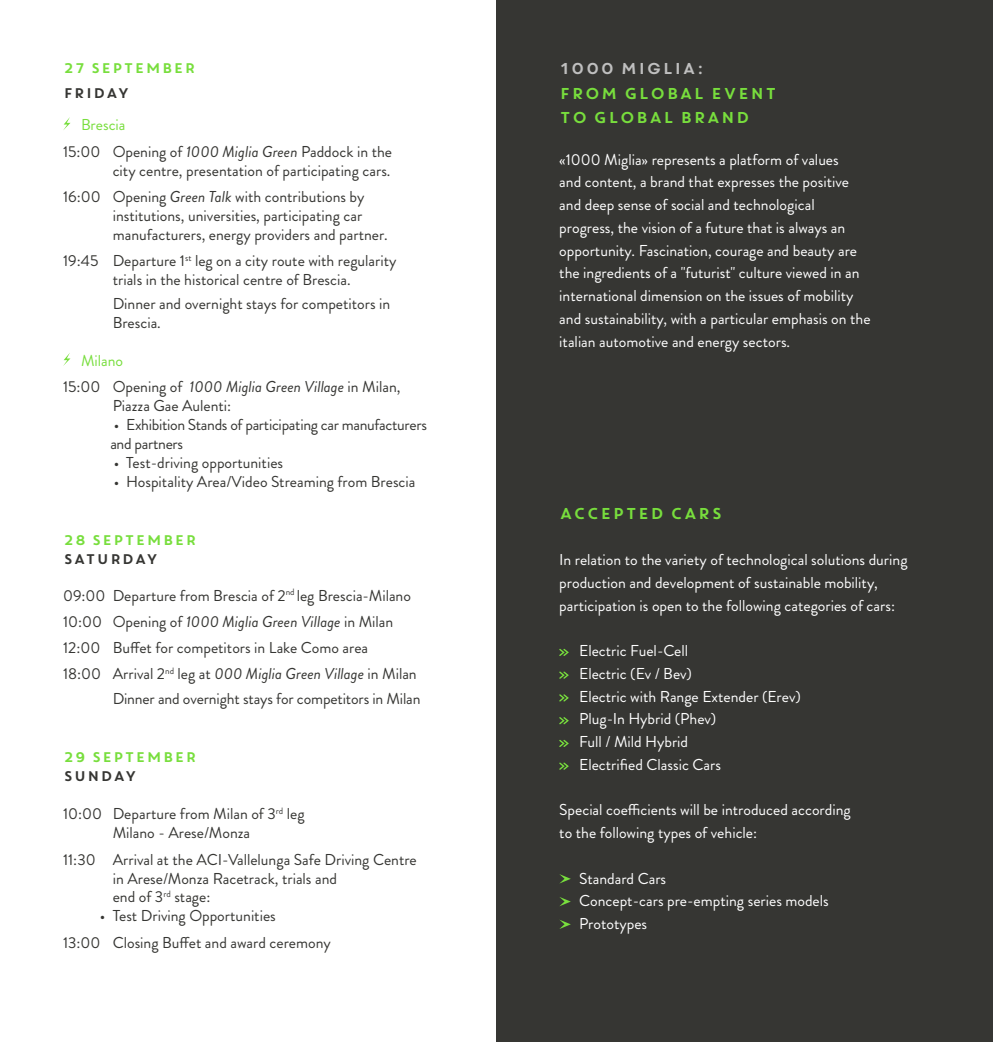
<style>
.page{position:relative;width:993px;height:1042px;background:#fff}
.page>*{position:absolute;margin:0;border:0;box-sizing:border-box;transform-origin:0 0}
.t1{font:15.75px/18.9px "Brandon Grotesque";color:#363633}
.t2{font:15.75px/22.8px "Brandon Grotesque";color:#fff}
.t3{font:15.75px/18.9px "Brandon Grotesque";letter-spacing:-.02em;color:#363633}
.t4{font:italic 15.75px "Brandon Grotesque";color:#363633}
.t5{font:15.75px/24.5px "Core Circus";color:#78de3d}
.t6{font:15.75px "Brandon Grotesque";color:#78de3d}
.t7{font:15.75px "Core Circus";color:#bfbfbf}
.t8{font:14px "Core Circus";color:#78de3d}
.t9{font:14px "Core Circus";color:#363633}
.s1{font-style:italic}
.s2{font-style:normal}
</style>
<div class="page">
<div style="left:496px;top:0;width:496px;height:1042px;background:#363633"></div>
<svg style="left:63px;top:117px;width:7px;height:13px"></svg>
<svg style="left:63px;top:353px;width:7px;height:13px"></svg>
<svg style="left:559px;top:649px;width:9px;height:7px"></svg>
<svg style="left:559px;top:671px;width:9px;height:8px"></svg>
<svg style="left:559px;top:694px;width:9px;height:7px"></svg>
<svg style="left:559px;top:717px;width:9px;height:7px"></svg>
<svg style="left:559px;top:740px;width:9px;height:7px"></svg>
<svg style="left:559px;top:762px;width:9px;height:8px"></svg>
<svg style="left:559px;top:874px;width:11px;height:9px"></svg>
<svg style="left:559px;top:897px;width:11px;height:9px"></svg>
<svg style="left:559px;top:919px;width:11px;height:10px"></svg>
<p class="t8" style="left:63px;top:59px;width:134px">27 SEPTEMBER</p>
<p class="t9" style="left:63px;top:83px;width:68px">FRIDAY</p>
<p class="t6" style="left:81px;top:114px;width:46px">Brescia</p>
<p class="t1" style="left:63px;top:142px;width:330px;text-align:right">15:00 Opening of <span class="s1">1000 Miglia Green</span> Paddock in the city centre, presentation of participating cars.</p>
<p class="t1" style="left:113px;top:187px;width:276px;text-indent:-50px">16:00 Opening <span class="s1">Green Talk</span> with contributions by institutions, universities, participating car manufacturers, energy providers and partner.</p>
<p class="t1" style="left:63px;top:251px;width:335px;text-align:center">19:45 Departure 1<sup>st</sup> leg on a city route with regularity trials in the historical centre of Brescia.</p>
<p class="t1" style="left:113px;top:295px;width:279px">Dinner and overnight stays for competitors in<br>Brescia.</p>
<p class="t6" style="left:81px;top:350px;width:44px">Milano</p>
<p class="t1" style="left:113px;top:378px;width:289px;text-indent:-50px">15:00 Opening of <span class="s1">1000 Miglia Green Village</span> in Milan,<br>Piazza Gae Aulenti:</p>
<p class="t3" style="left:110px;top:415px;width:318px">• Exhibition Stands of participating car manufacturers and partners</p>
<p class="t1" style="left:114px;top:453px;width:171px">• Test-driving opportunities</p>
<p class="t1" style="left:114px;top:472px;width:303px">• Hospitality Area/Video Streaming from Brescia</p>
<p class="t8" style="left:63px;top:530px;width:135px">28 SEPTEMBER</p>
<p class="t9" style="left:63px;top:549px;width:97px">SATURDAY</p>
<p class="t1" style="left:63px;top:586px;width:349px">09:00 Departure from Brescia of 2<sup>nd</sup> leg Brescia-Milano</p>
<p class="t4" style="left:63px;top:611px;width:331px"><span class="s2">10:00 Opening of</span> 1000 Miglia Green Village <span class="s2">in Milan</span></p>
<p class="t1" style="left:63px;top:638px;width:306px">12:00 Buffet for competitors in Lake Como area</p>
<p class="t1" style="left:63px;top:665px;width:355px">18:00 Arrival 2<sup>nd</sup> leg at <span class="s1">000 Miglia Green Village</span> in Milan</p>
<p class="t1" style="left:113px;top:689px;width:309px">Dinner and overnight stays for competitors in Milan</p>
<p class="t8" style="left:63px;top:747px;width:135px">29 SEPTEMBER</p>
<p class="t9" style="left:63px;top:766px;width:75px">SUNDAY</p>
<p class="t1" style="left:63px;top:805px;width:243px">10:00 Departure from Milan of 3<sup>rd</sup> leg</p>
<p class="t1" style="left:113px;top:824px;width:139px">Milano - Arese/Monza</p>
<p class="t1" style="left:113px;top:850px;width:305px;text-indent:-50px">11:30 Arrival at the ACI-Vallelunga Safe Driving Centre in Arese/Monza Racetrack, trials and<br>end of 3<sup>rd</sup> stage:</p>
<p class="t1" style="left:100px;top:906px;width:177px">• Test Driving Opportunities</p>
<p class="t1" style="left:63px;top:933px;width:269px">13:00 Closing Buffet and award ceremony</p>
<p class="t7" style="left:559px;top:58px;width:147px">1000 MIGLIA:</p>
<p class="t5" style="left:559px;top:80px;width:219px">FROM GLOBAL EVENT<br>TO GLOBAL BRAND</p>
<p class="t2" style="left:559px;top:148px;width:312px">«1000 Miglia» represents a platform of values<br>and content, a brand that expresses the positive and deep sense of social and technological progress, the vision of a future that is always an opportunity. Fascination, courage and beauty are the ingredients of a "futurist" culture viewed in an international dimension on the issues of mobility and sustainability, with a particular emphasis on the italian automotive and energy sectors.</p>
<p class="t5" style="left:559px;top:501px;width:165px">ACCEPTED CARS</p>
<p class="t2" style="left:559px;top:548px;width:349px">In relation to the variety of technological solutions during production and development of sustainable mobility, participation is open to the following categories of cars:</p>
<p class="t2" style="left:579px;top:639px;width:110px">Electric Fuel-Cell</p>
<p class="t2" style="left:579px;top:662px;width:114px">Electric (Ev / Bev)</p>
<p class="t2" style="left:579px;top:685px;width:223px">Electric with Range Extender (Erev)</p>
<p class="t2" style="left:579px;top:708px;width:138px">Plug-In Hybrid (Phev)</p>
<p class="t2" style="left:579px;top:730px;width:110px">Full / Mild Hybrid</p>
<p class="t2" style="left:579px;top:753px;width:143px">Electrified Classic Cars</p>
<p class="t2" style="left:559px;top:799px;width:293px">Special coefficients will be introduced according to the following types of vehicle:</p>
<p class="t2" style="left:579px;top:867px;width:89px">Standard Cars</p>
<p class="t2" style="left:579px;top:890px;width:251px">Concept-cars pre-empting series models</p>
<p class="t2" style="left:579px;top:912px;width:69px">Prototypes</p>
</div>
